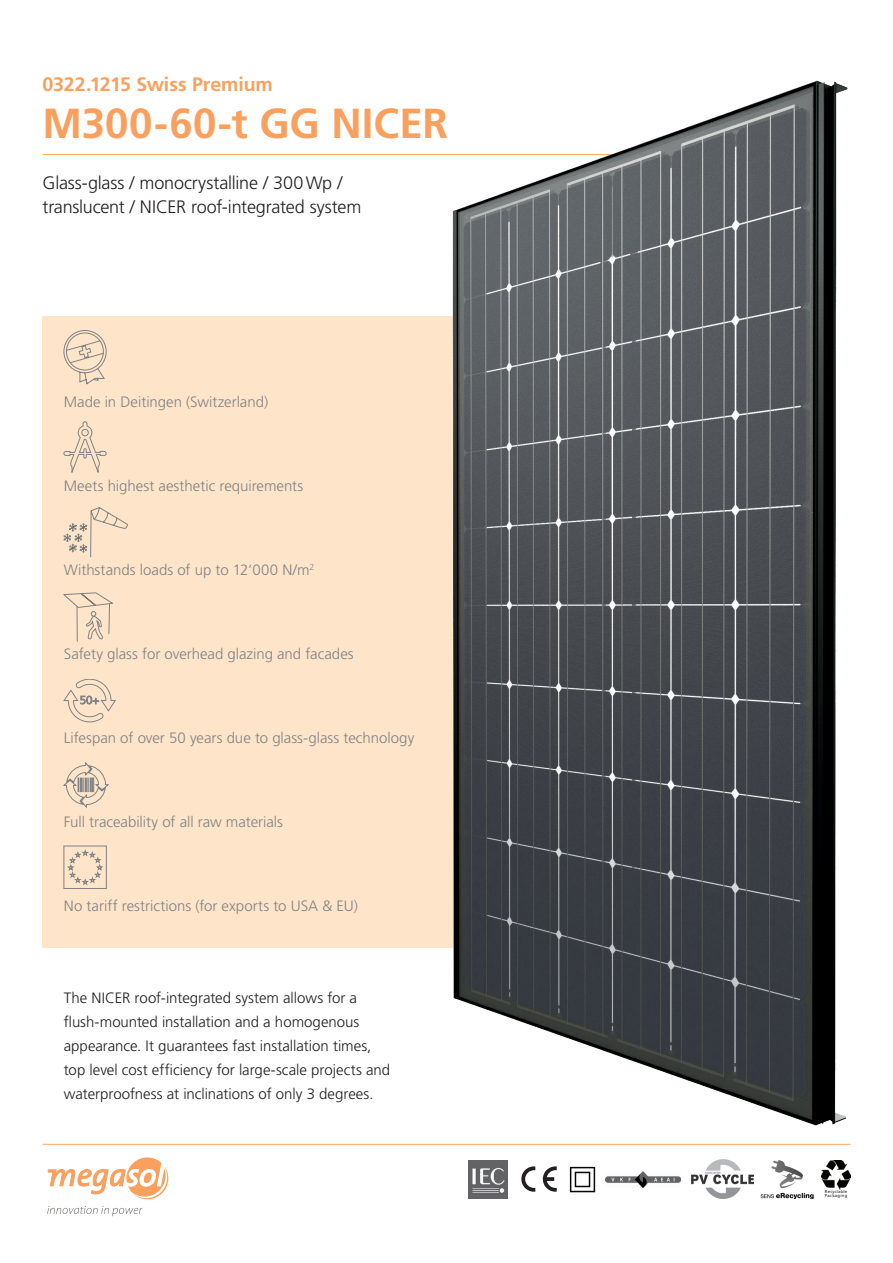
<style>
.page{position:relative;width:893px;height:1263px;background:#fff}
.page>*{position:absolute;margin:0;border:0;box-sizing:border-box;transform-origin:0 0}
.t1{font:700 42px "Frutiger LT Std";color:#f9a05e}
.t2{font:700 19.5px "Frutiger LT Std";letter-spacing:-.005em;color:#f9a05e}
.t3{font:300 18px/24px "Frutiger LT Std";letter-spacing:-.01em;color:#231f20}
.t4{font:300 15px "Frutiger LT Std";color:#808285}
.t5{font:300 15px/24px "Frutiger LT Std";color:#231f20}
.t6{font:4.2px/4.9px "Frutiger LT Std";letter-spacing:.05em;color:#231f20}
</style>
<div class="page">
<hr style="left:43px;top:154px;width:744px;height:1px;background:#f9aa5a">
<svg style="left:48px;top:1157px;width:120px;height:42px"></svg>
<svg style="left:47px;top:1206px;width:95px;height:10px"></svg>
<hr style="left:43px;top:1144px;width:807px;height:1px;background:#f9aa5a">
<div style="left:43px;top:316px;width:680px;height:631px;background:#fee5ca"></div>
<img style="left:469px;top:1160px;width:38px;height:39px">
<svg style="left:543px;top:1166px;width:14px;height:26px"></svg>
<svg style="left:521px;top:1166px;width:14px;height:26px"></svg>
<img style="left:569px;top:1166px;width:27px;height:27px">
<img style="left:822px;top:1161px;width:28px;height:28px">
<img style="left:760px;top:1160px;width:54px;height:38px">
<img style="left:605px;top:1171px;width:75px;height:16px">
<img style="left:692px;top:1160px;width:61px;height:38px">
<svg style="left:64px;top:763px;width:44px;height:44px"></svg>
<svg style="left:64px;top:330px;width:42px;height:54px"></svg>
<svg style="left:64px;top:422px;width:42px;height:51px"></svg>
<svg style="left:68px;top:850px;width:35px;height:35px"></svg>
<svg style="left:64px;top:679px;width:51px;height:43px"></svg>
<svg style="left:64px;top:593px;width:49px;height:46px"></svg>
<hr style="left:77px;top:607px;width:1px;height:34px;background:#808285">
<svg style="left:64px;top:507px;width:64px;height:50px"></svg>
<img style="left:425px;top:80px;width:423px;height:1046px">
<h2 class="t2" style="left:43px;top:73px;width:232px">0322.1215 Swiss Premium</h2>
<h1 class="t1" style="left:43px;top:99px;width:407px">M300-60-t GG NICER</h1>
<p class="t3" style="left:43px;top:171px;width:320px">Glass-glass / monocrystalline / 300Wp / translucent / NICER roof-integrated system</p>
<p class="t4" style="left:64px;top:393px;width:206px">Made in Deitingen (Switzerland)</p>
<p class="t4" style="left:64px;top:477px;width:241px">Meets highest aesthetic requirements</p>
<p class="t4" style="left:64px;top:561px;width:252px">Withstands loads of up to 12‘000 N/m<sup>2</sup></p>
<p class="t4" style="left:64px;top:645px;width:291px">Safety glass for overhead glazing and facades</p>
<p class="t4" style="left:64px;top:729px;width:352px">Lifespan of over 50 years due to glass-glass technology</p>
<p class="t4" style="left:64px;top:813px;width:221px">Full traceability of all raw materials</p>
<p class="t4" style="left:64px;top:897px;width:296px">No tariff restrictions (for exports to USA &amp; EU)</p>
<p class="t5" style="left:64px;top:986px;width:328px">The NICER roof-integrated system allows for a flush-mounted installation and a homogenous appearance. It guarantees fast installation times, top level cost efficiency for large-scale projects and waterproofness at inclinations of only 3 degrees.</p>
<p class="t6" style="left:825px;top:1188px;width:24px">Recyclable<br>Packaging</p>
</div>
